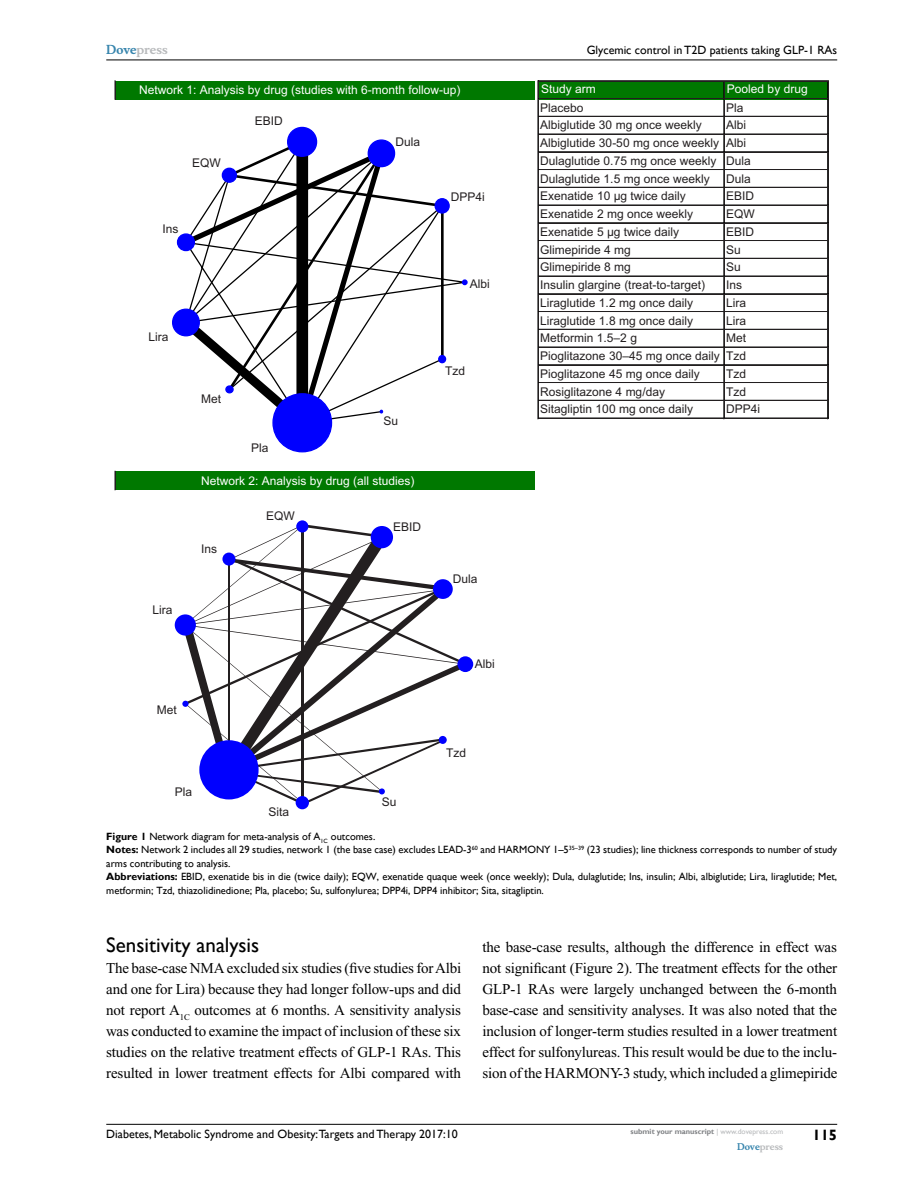
<style>
.page{position:relative;width:918px;height:1188px;background:#fff}
.page>*{position:absolute;margin:0;border:0;box-sizing:border-box;transform-origin:0 0}
.t1{font:21px "Gill Sans";color:#000}
.t2{font:15px/21px "Times New Roman";letter-spacing:-.01em;color:#000;text-align:justify}
.t3{font:700 15px "Gill Sans";color:#000}
.t4{font:12px/17.7px "Arial";color:#231f20}
.t5{font:12px "Arial";color:#fff}
.t6{font:12px "Gill Sans";color:#000}
.t7{font:700 12px "Musee";color:#b8babc}
.t8{font:10.5px/13.5px "Gill Sans";color:#000}
.t9{font:700 9px "Musee";color:#b8babc}
.t10{font:700 7.5px "Gill Sans";color:#808285}
.s1{color:#3785ad}
.s2{font-weight:700}
.s3{font-weight:400;color:#b8babc}
</style>
<div class="page">
<hr style="left:106px;top:1124px;width:731px;height:1px;background:#000">
<hr style="left:106px;top:60px;width:731px;height:1px;background:#000">
<div style="left:115px;top:81px;width:420px;height:18px;background:#007800"></div>
<div style="left:538px;top:81px;width:290px;height:18px;background:#007800"></div>
<div style="left:115px;top:471px;width:420px;height:19px;background:#007800"></div>
<svg style="left:115px;top:81px;width:1px;height:18px"></svg>
<svg style="left:115px;top:471px;width:1px;height:19px"></svg>
<hr style="left:538px;top:81px;width:1px;height:338px;background:#231f20">
<hr style="left:724px;top:82px;width:1px;height:337px;background:#231f20">
<hr style="left:827px;top:82px;width:1px;height:337px;background:#000">
<hr style="left:828px;top:82px;width:1px;height:337px;background:#231f20">
<hr style="left:539px;top:81px;width:289px;height:1px;background:#231f20">
<hr style="left:539px;top:98px;width:289px;height:1px;background:#000">
<hr style="left:539px;top:99px;width:289px;height:1px;background:#231f20">
<hr style="left:539px;top:116px;width:289px;height:1px;background:#231f20">
<hr style="left:539px;top:134px;width:289px;height:1px;background:#231f20">
<hr style="left:539px;top:152px;width:289px;height:1px;background:#231f20">
<hr style="left:539px;top:169px;width:289px;height:1px;background:#000">
<hr style="left:539px;top:170px;width:289px;height:1px;background:#231f20">
<hr style="left:539px;top:187px;width:289px;height:1px;background:#231f20">
<hr style="left:539px;top:205px;width:289px;height:1px;background:#231f20">
<hr style="left:539px;top:223px;width:289px;height:1px;background:#231f20">
<hr style="left:539px;top:240px;width:289px;height:1px;background:#000">
<hr style="left:539px;top:241px;width:289px;height:1px;background:#231f20">
<hr style="left:539px;top:258px;width:289px;height:1px;background:#231f20">
<hr style="left:539px;top:276px;width:289px;height:1px;background:#231f20">
<hr style="left:539px;top:294px;width:289px;height:1px;background:#231f20">
<hr style="left:539px;top:311px;width:289px;height:1px;background:#000">
<hr style="left:539px;top:312px;width:289px;height:1px;background:#231f20">
<hr style="left:539px;top:329px;width:289px;height:1px;background:#231f20">
<hr style="left:539px;top:347px;width:289px;height:1px;background:#231f20">
<hr style="left:539px;top:365px;width:289px;height:1px;background:#231f20">
<hr style="left:539px;top:382px;width:289px;height:1px;background:#000">
<hr style="left:539px;top:383px;width:289px;height:1px;background:#231f20">
<hr style="left:539px;top:400px;width:289px;height:1px;background:#231f20">
<hr style="left:539px;top:418px;width:289px;height:1px;background:#231f20">
<div style="left:288px;top:127px;width:29px;height:29px;background:#00f;border-radius:50%"></div>
<div style="left:287px;top:127px;width:30px;height:30px;border:1px solid #00f;border-radius:50%"></div>
<div style="left:172px;top:309px;width:28px;height:27px;border:1px solid #00f;border-radius:50%"></div>
<div style="left:273px;top:394px;width:59px;height:58px;background:#00f;border-radius:50%"></div>
<svg style="left:173px;top:139px;width:295px;height:297px"></svg>
<div style="left:439px;top:356px;width:7px;height:7px;background:#00f;border-radius:50%"></div>
<div style="left:438px;top:355px;width:8px;height:8px;border:1px solid #00f;border-radius:50%"></div>
<div style="left:175px;top:614px;width:21px;height:22px;background:#00f;border-radius:50%"></div>
<svg style="left:296px;top:520px;width:12px;height:13px"></svg>
<div style="left:457px;top:656px;width:16px;height:16px;background:#00f;border-radius:50%"></div>
<svg style="left:182px;top:525px;width:286px;height:281px"></svg>
<div style="left:296px;top:796px;width:13px;height:13px;background:#00f;border-radius:50%"></div>
<p class="t7" style="left:106px;top:43px;width:63px"><span class="s1">Dove</span>press</p>
<p class="t5" style="left:139px;top:85px;width:323px">Network 1: Analysis by drug (studies with 6-month follow-up)</p>
<p class="t4" style="left:192px;top:155px;width:30px">EQW</p>
<p class="t4" style="left:163px;top:221px;width:18px">Ins</p>
<p class="t4" style="left:255px;top:113px;width:30px">EBID</p>
<p class="t4" style="left:396px;top:134px;width:26px">Dula</p>
<p class="t4" style="left:149px;top:329px;width:22px">Lira</p>
<p class="t4" style="left:152px;top:602px;width:22px">Lira</p>
<p class="t4" style="left:201px;top:391px;width:22px">Met</p>
<p class="t4" style="left:251px;top:440px;width:19px">Pla</p>
<p class="t4" style="left:384px;top:413px;width:16px">Su</p>
<p class="t5" style="left:201px;top:476px;width:215px">Network 2: Analysis by drug (all studies)</p>
<p class="t4" style="left:393px;top:519px;width:30px">EBID</p>
<p class="t4" style="left:266px;top:508px;width:30px">EQW</p>
<p class="t4" style="left:201px;top:541px;width:18px">Ins</p>
<p class="t4" style="left:157px;top:702px;width:22px">Met</p>
<p class="t4" style="left:175px;top:784px;width:19px">Pla</p>
<p class="t4" style="left:268px;top:804px;width:22px">Sita</p>
<p class="t4" style="left:382px;top:794px;width:16px">Su</p>
<p class="t4" style="left:451px;top:189px;width:36px">DPP4i</p>
<p class="t4" style="left:470px;top:276px;width:22px">Albi</p>
<p class="t4" style="left:445px;top:363px;width:22px">Tzd</p>
<p class="t4" style="left:453px;top:571px;width:26px">Dula</p>
<p class="t4" style="left:475px;top:656px;width:22px">Albi</p>
<p class="t4" style="left:446px;top:745px;width:22px">Tzd</p>
<p class="t6" style="left:587px;top:43px;width:252px">Glycemic control in T2D patients taking GLP-1 RAs</p>
<p class="t5" style="left:541px;top:85px;width:56px">Study arm</p>
<p class="t5" style="left:727px;top:85px;width:82px">Pooled by drug</p>
<p class="t4" style="left:540px;top:100px;width:45px">Placebo</p>
<p class="t4" style="left:726px;top:100px;width:19px">Pla</p>
<p class="t4" style="left:540px;top:117px;width:163px">Albiglutide 30 mg once weekly</p>
<p class="t4" style="left:540px;top:117px;width:212px;text-indent:186px">Albi<br>Albiglutide 30-50 mg once weekly Albi<br>Dulaglutide 0.75 mg once weekly Dula<br>Dulaglutide 1.5 mg once weekly</p>
<p class="t4" style="left:726px;top:171px;width:26px">Dula</p>
<p class="t4" style="left:540px;top:188px;width:147px">Exenatide 10 µg twice daily</p>
<p class="t4" style="left:726px;top:188px;width:30px">EBID</p>
<p class="t4" style="left:540px;top:206px;width:154px">Exenatide 2 mg once weekly</p>
<p class="t4" style="left:726px;top:206px;width:30px">EQW</p>
<p class="t4" style="left:540px;top:224px;width:140px">Exenatide 5 µg twice daily</p>
<p class="t4" style="left:726px;top:224px;width:30px">EBID</p>
<p class="t4" style="left:540px;top:242px;width:92px">Glimepiride 4 mg</p>
<p class="t4" style="left:726px;top:242px;width:16px">Su</p>
<p class="t4" style="left:540px;top:259px;width:92px">Glimepiride 8 mg</p>
<p class="t4" style="left:726px;top:259px;width:16px">Su</p>
<p class="t4" style="left:540px;top:277px;width:166px">Insulin glargine (treat-to-target)</p>
<p class="t4" style="left:726px;top:277px;width:18px">Ins</p>
<p class="t4" style="left:540px;top:295px;width:154px">Liraglutide 1.2 mg once daily</p>
<p class="t4" style="left:726px;top:295px;width:22px">Lira</p>
<p class="t4" style="left:540px;top:313px;width:154px">Liraglutide 1.8 mg once daily</p>
<p class="t4" style="left:726px;top:313px;width:22px">Lira</p>
<p class="t4" style="left:540px;top:330px;width:98px">Metformin 1.5–2 g</p>
<p class="t4" style="left:540px;top:330px;width:207px;text-align:justify;text-indent:186px">Met Pioglitazone 30–45 mg once daily Tzd Pioglitazone 45 mg once daily</p>
<p class="t4" style="left:726px;top:366px;width:22px">Tzd</p>
<p class="t4" style="left:540px;top:384px;width:126px">Rosiglitazone 4 mg/day</p>
<p class="t4" style="left:726px;top:384px;width:22px">Tzd</p>
<p class="t4" style="left:540px;top:401px;width:154px">Sitagliptin 100 mg once daily</p>
<p class="t4" style="left:726px;top:401px;width:36px">DPP4i</p>
<p class="t8" style="left:106px;top:829px;width:732px"><span class="s2">Figure 1</span> Network diagram for meta-analysis of A<sub>1C</sub> outcomes.<br><span class="s2">Notes:</span> Network 2 includes all 29 studies, network 1 (the base case) excludes LEAD-3<sup>60</sup> and HARMONY 1–5<sup>35–39</sup> (23 studies); line thickness corresponds to number of study arms contributing to analysis.<br><span class="s2">Abbreviations:</span> EBID, exenatide bis in die (twice daily); EQW, exenatide quaque week (once weekly); Dula, dulaglutide; Ins, insulin; Albi, albiglutide; Lira, liraglutide; Met, metformin; Tzd, thiazolidinedione; Pla, placebo; Su, sulfonylurea; DPP4i, DPP4 inhibitor; Sita, sitagliptin.</p>
<h1 class="t1" style="left:106px;top:933px;width:155px">Sensitivity analysis</h1>
<p class="t2" style="left:106px;top:958px;width:356px">The base-case NMA excluded six studies (five studies for Albi and one for Lira) because they had longer follow-ups and did not report A<sub>1C</sub> outcomes at 6 months. A sensitivity analysis was conducted to examine the impact of inclusion of these six studies on the relative treatment effects of GLP-1 RAs. This resulted in lower treatment effects for Albi compared with</p>
<p class="t2" style="left:482px;top:937px;width:356px">the base-case results, although the difference in effect was not significant (Figure 2). The treatment effects for the other GLP-1 RAs were largely unchanged between the 6-month base-case and sensitivity analyses. It was also noted that the inclusion of longer-term studies resulted in a lower treatment effect for sulfonylureas. This result would be due to the inclu&shy;sion of the HARMONY-3 study, which included a glimepiride</p>
<p class="t6" style="left:106px;top:1127px;width:353px">Diabetes, Metabolic Syndrome and Obesity:Targets and Therapy 2017:10</p>
<p class="t10" style="left:631px;top:1127px;width:154px">submit your manuscript <span class="s3">| www.dovepress.com</span></p>
<p class="t9" style="left:737px;top:1141px;width:48px"><span class="s1">Dove</span>press</p>
<p class="t3" style="left:812px;top:1126px;width:26px">115</p>
</div>
